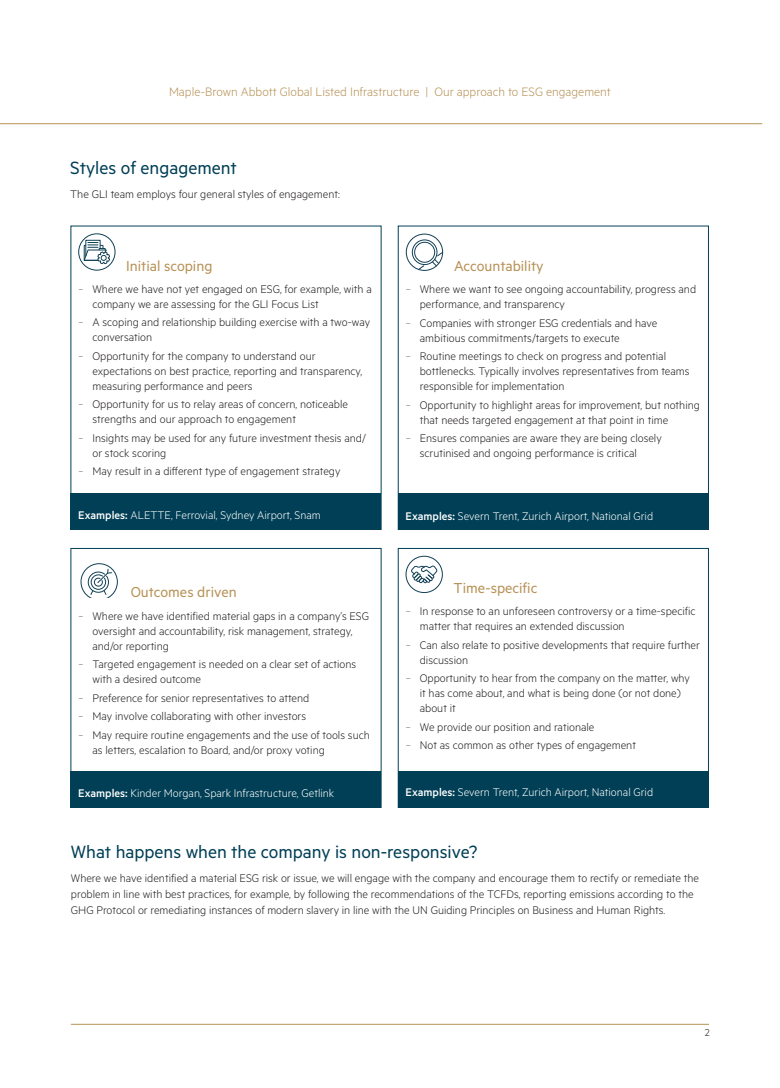
<style>
.page{position:relative;width:780px;height:1088px;background:#fff}
.page>*{position:absolute;margin:0;border:0;box-sizing:border-box;transform-origin:0 0}
.Subheading_1{font:20px "Metric";color:#003f55}
.Subheading_2_with_icon{font:16.25px "Metric";color:#b79257}
.t1{font:300 13.75px "Metric";color:#b79257}
.Normal_text{font:300 12.5px/15px "Metric";color:#231f20}
.Normal_text-2{font:300 12.5px "Metric";color:#fff}
.t2{font:300 11.25px "Metric";color:#231f20}
.s1{font-weight:100;font-size:11.25px}
.s2{font-weight:500}
</style>
<div class="page">
<hr style="left:71px;top:1024px;width:638px;height:1px;background:#b79257">
<hr style="left:0;top:123px;width:762px;height:1px;background:#b79257">
<div style="left:70px;top:494px;width:311px;height:36px;background:#003f55"></div>
<div style="left:70px;top:771px;width:311px;height:37px;background:#003f55"></div>
<div style="left:398px;top:494px;width:311px;height:36px;background:#003f55"></div>
<div style="left:398px;top:771px;width:311px;height:37px;background:#003f55"></div>
<svg style="left:83px;top:240px;width:27px;height:24px"></svg>
<div style="left:78px;top:234px;width:37px;height:36px;border:1px solid #114055;border-radius:50%"></div>
<div style="left:71px;top:226px;width:310px;height:304px;border:1px solid #003f55"></div>
<svg style="left:81px;top:563px;width:37px;height:34px"></svg>
<div style="left:71px;top:548px;width:310px;height:260px;border:1px solid #003f55"></div>
<div style="left:414px;top:242px;width:21px;height:20px;border:1px solid #114055;border-radius:50%"></div>
<div style="left:412px;top:240px;width:25px;height:25px;border:1px solid #114055;border-radius:50%"></div>
<div style="left:406px;top:234px;width:37px;height:37px;border:1px solid #114055;border-radius:50%"></div>
<svg style="left:431px;top:251px;width:12px;height:15px"></svg>
<svg style="left:418px;top:265px;width:6px;height:5px"></svg>
<div style="left:398px;top:226px;width:310px;height:304px;border:1px solid #003f55"></div>
<svg style="left:411px;top:565px;width:26px;height:19px"></svg>
<div style="left:406px;top:556px;width:36px;height:37px;border:1px solid #114055;border-radius:50%"></div>
<div style="left:398px;top:548px;width:310px;height:260px;border:1px solid #003f55"></div>
<p class="t1" style="left:169px;top:84px;width:443px">Maple-Brown Abbott Global Listed Infrastructure | Our approach to ESG engagement</p>
<p class="Subheading_1" style="left:70px;top:157px;width:168px">Styles of engagement</p>
<p class="Normal_text" style="left:70px;top:186px;width:271px">The GLI team employs four general styles of engagement:</p>
<p class="Subheading_2_with_icon" style="left:126px;top:256px;width:88px">Initial scoping</p>
<p class="Normal_text" style="left:92px;top:281px;width:281px;text-indent:-14px"><span class="s1">−</span> Where we have not yet engaged on ESG, for example, with a company we are assessing for the GLI Focus List</p>
<p class="Normal_text" style="left:92px;top:314px;width:279px;text-indent:-14px"><span class="s1">−</span> A scoping and relationship building exercise with a two-way conversation</p>
<p class="Normal_text" style="left:92px;top:348px;width:271px;text-indent:-14px"><span class="s1">−</span> Opportunity for the company to understand our expectations on best practice, reporting and transparency, measuring performance and peers</p>
<p class="Normal_text" style="left:92px;top:396px;width:257px;text-indent:-14px"><span class="s1">−</span> Opportunity for us to relay areas of concern, noticeable strengths and our approach to engagement</p>
<p class="Normal_text" style="left:92px;top:430px;width:275px;text-indent:-14px"><span class="s1">−</span> Insights may be used for any future investment thesis and/ or stock scoring</p>
<p class="Normal_text" style="left:78px;top:463px;width:264px"><span class="s1">−</span> May result in a different type of engagement strategy</p>
<p class="Normal_text-2" style="left:78px;top:507px;width:244px"><span class="s2">Examples:</span> ALETTE, Ferrovial, Sydney Airport, Snam</p>
<p class="Subheading_2_with_icon" style="left:131px;top:583px;width:107px">Outcomes driven</p>
<p class="Normal_text" style="left:92px;top:608px;width:278px;text-indent:-14px"><span class="s1">−</span> Where we have identified material gaps in a company’s ESG oversight and accountability, risk management, strategy, and/or reporting</p>
<p class="Normal_text" style="left:92px;top:656px;width:265px;text-indent:-14px"><span class="s1">−</span> Targeted engagement is needed on a clear set of actions with a desired outcome</p>
<p class="Normal_text" style="left:78px;top:690px;width:232px"><span class="s1">−</span> Preference for senior representatives to attend</p>
<p class="Normal_text" style="left:78px;top:708px;width:229px"><span class="s1">−</span> May involve collaborating with other investors</p>
<p class="Normal_text" style="left:92px;top:727px;width:279px;text-indent:-14px"><span class="s1">−</span> May require routine engagements and the use of tools such as letters, escalation to Board, and/or proxy voting</p>
<p class="Normal_text-2" style="left:78px;top:786px;width:257px"><span class="s2">Examples:</span> Kinder Morgan, Spark Infrastructure, Getlink</p>
<p class="Subheading_2_with_icon" style="left:454px;top:256px;width:91px">Accountability</p>
<p class="Normal_text" style="left:420px;top:281px;width:278px;text-indent:-14px"><span class="s1">−</span> Where we want to see ongoing accountability, progress and performance, and transparency</p>
<p class="Normal_text" style="left:420px;top:315px;width:239px;text-indent:-14px"><span class="s1">−</span> Companies with stronger ESG credentials and have ambitious commitments/targets to execute</p>
<p class="Normal_text" style="left:420px;top:348px;width:271px;text-indent:-14px"><span class="s1">−</span> Routine meetings to check on progress and potential bottlenecks. Typically involves representatives from teams responsible for implementation</p>
<p class="Normal_text" style="left:420px;top:397px;width:281px;text-indent:-14px"><span class="s1">−</span> Opportunity to highlight areas for improvement, but nothing that needs targeted engagement at that point in time</p>
<p class="Normal_text" style="left:420px;top:430px;width:243px;text-indent:-14px"><span class="s1">−</span> Ensures companies are aware they are being closely scrutinised and ongoing performance is critical</p>
<p class="Normal_text-2" style="left:405px;top:509px;width:249px"><span class="s2">Examples:</span> Severn Trent, Zurich Airport, National Grid</p>
<p class="Subheading_2_with_icon" style="left:453px;top:578px;width:85px">Time-specific</p>
<p class="Normal_text" style="left:420px;top:603px;width:277px;text-indent:-14px"><span class="s1">−</span> In response to an unforeseen controversy or a time-specific matter that requires an extended discussion</p>
<p class="Normal_text" style="left:420px;top:637px;width:281px;text-indent:-14px"><span class="s1">−</span> Can also relate to positive developments that require further discussion</p>
<p class="Normal_text" style="left:420px;top:670px;width:272px;text-indent:-14px"><span class="s1">−</span> Opportunity to hear from the company on the matter, why it has come about, and what is being done (or not done) about it</p>
<p class="Normal_text" style="left:405px;top:719px;width:190px"><span class="s1">−</span> We provide our position and rationale</p>
<p class="Normal_text" style="left:405px;top:737px;width:232px"><span class="s1">−</span> Not as common as other types of engagement</p>
<p class="Normal_text-2" style="left:405px;top:785px;width:249px"><span class="s2">Examples:</span> Severn Trent, Zurich Airport, National Grid</p>
<p class="Subheading_1" style="left:71px;top:840px;width:408px">What happens when the company is non-responsive?</p>
<p class="Normal_text" style="left:71px;top:869px;width:629px;line-height:16.2px">Where we have identified a material ESG risk or issue, we will engage with the company and encourage them to rectify or remediate the problem in line with best practices, for example, by following the recommendations of the TCFDs, reporting emissions according to the<br>GHG Protocol or remediating instances of modern slavery in line with the UN Guiding Principles on Business and Human Rights.</p>
<p class="t2" style="left:704px;top:1026px;width:6px">2</p>
</div>
